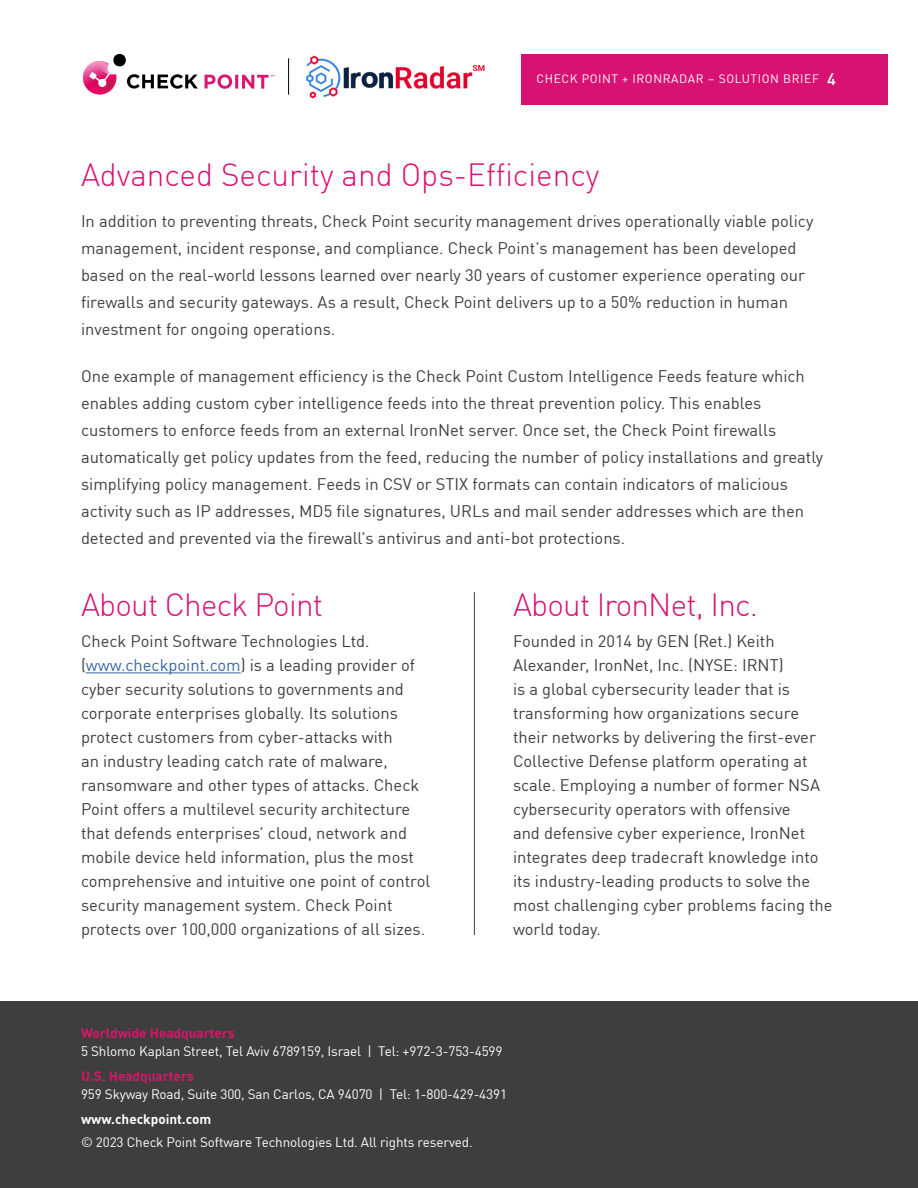
<style>
.page{position:relative;width:918px;height:1188px;background:#fff}
.page>*{position:absolute;margin:0;border:0;box-sizing:border-box;transform-origin:0 0}
.Body_Copy{font:300 31.5px "DIN Pro";letter-spacing:-.015em;color:#d81272}
.Body_Copy-2{font:16.5px/24px "DIN Pro";color:#3e3e3f}
.t1{font:13.5px/18px "DIN Pro";letter-spacing:-.01em;color:#fff}
.t2{font:700 13.5px "DIN Pro";color:#fff}
.t3{font:12px "DIN Pro";letter-spacing:.05em;color:#fff}
.s1{font-weight:500;font-size:16.5px}
.s2{color:#3667a4}
.s3{font-weight:700;color:#d51868}
</style>
<div class="page">
<div style="left:522px;top:54px;width:366px;height:51px;background:#d81272"></div>
<svg style="left:205px;top:74px;width:27px;height:15px"></svg>
<hr style="left:235px;top:75px;width:3px;height:14px;background:#da1572">
<svg style="left:83px;top:53px;width:115px;height:42px"></svg>
<svg style="left:242px;top:75px;width:32px;height:14px"></svg>
<img style="left:306px;top:55px;width:179px;height:44px">
<hr style="left:288px;top:58px;width:1px;height:37px;background:#000">
<hr style="left:86px;top:672px;width:155px;height:1px;background:#3667a4">
<hr style="left:474px;top:592px;width:1px;height:343px;background:#3e3e3f">
<div style="left:0;top:1001px;width:918px;height:187px;background:#3e3e3f"></div>
<p class="t3" style="left:537px;top:70px;width:301px">CHECK POINT + IRONRADAR – SOLUTION BRIEF <span class="s1">4</span></p>
<p class="Body_Copy" style="left:81px;top:151px;width:520px">Advanced Security and Ops-Efficiency</p>
<p class="Body_Copy-2" style="left:81px;top:206px;width:734px;line-height:27px">In addition to preventing threats, Check Point security management drives operationally viable policy management, incident response, and compliance. Check Point’s management has been developed based on the real-world lessons learned over nearly 30 years of customer experience operating our firewalls and security gateways. As a result, Check Point delivers up to a 50% reduction in human investment for ongoing operations.</p>
<p class="Body_Copy-2" style="left:81px;top:361px;width:744px;line-height:27px">One example of management efficiency is the Check Point Custom Intelligence Feeds feature which enables adding custom cyber intelligence feeds into the threat prevention policy. This enables customers to enforce feeds from an external IronNet server. Once set, the Check Point firewalls automatically get policy updates from the feed, reducing the number of policy installations and greatly simplifying policy management. Feeds in CSV or STIX formats can contain indicators of malicious activity such as IP addresses, MD5 file signatures, URLs and mail sender addresses which are then detected and prevented via the firewall’s antivirus and anti-bot protections.</p>
<p class="Body_Copy" style="left:81px;top:581px;width:244px">About Check Point</p>
<p class="Body_Copy-2" style="left:81px;top:628px;width:351px">Check Point Software Technologies Ltd. (<span class="s2">www.checkpoint.com</span>) is a leading provider of cyber security solutions to governments and corporate enterprises globally. Its solutions protect customers from cyber-attacks with<br>an industry leading catch rate of malware, ransomware and other types of attacks. Check Point offers a multilevel security architecture that defends enterprises’ cloud, network and mobile device held information, plus the most comprehensive and intuitive one point of control security management system. Check Point protects over 100,000 organizations of all sizes.</p>
<p class="Body_Copy" style="left:513px;top:581px;width:247px">About IronNet, Inc.</p>
<p class="Body_Copy-2" style="left:513px;top:628px;width:321px">Founded in 2014 by GEN (Ret.) Keith Alexander, IronNet, Inc. (NYSE: IRNT)<br>is a global cybersecurity leader that is transforming how organizations secure their networks by delivering the first-ever Collective Defense platform operating at scale. Employing a number of former NSA cybersecurity operators with offensive<br>and defensive cyber experience, IronNet integrates deep tradecraft knowledge into its industry-leading products to solve the most challenging cyber problems facing the world today.</p>
<p class="t1" style="left:81px;top:1024px;width:423px"><span class="s3">Worldwide Headquarters<br></span>5 Shlomo Kaplan Street, Tel Aviv 6789159, Israel | Tel: +972-3-753-4599</p>
<p class="t1" style="left:81px;top:1066px;width:428px"><span class="s3">U.S. Headquarters<br></span>959 Skyway Road, Suite 300, San Carlos, CA 94070 | Tel: 1-800-429-4391</p>
<p class="t2" style="left:81px;top:1109px;width:132px">www.checkpoint.com</p>
<p class="t1" style="left:81px;top:1132px;width:393px">© 2023 Check Point Software Technologies Ltd. All rights reserved.</p>
</div>
